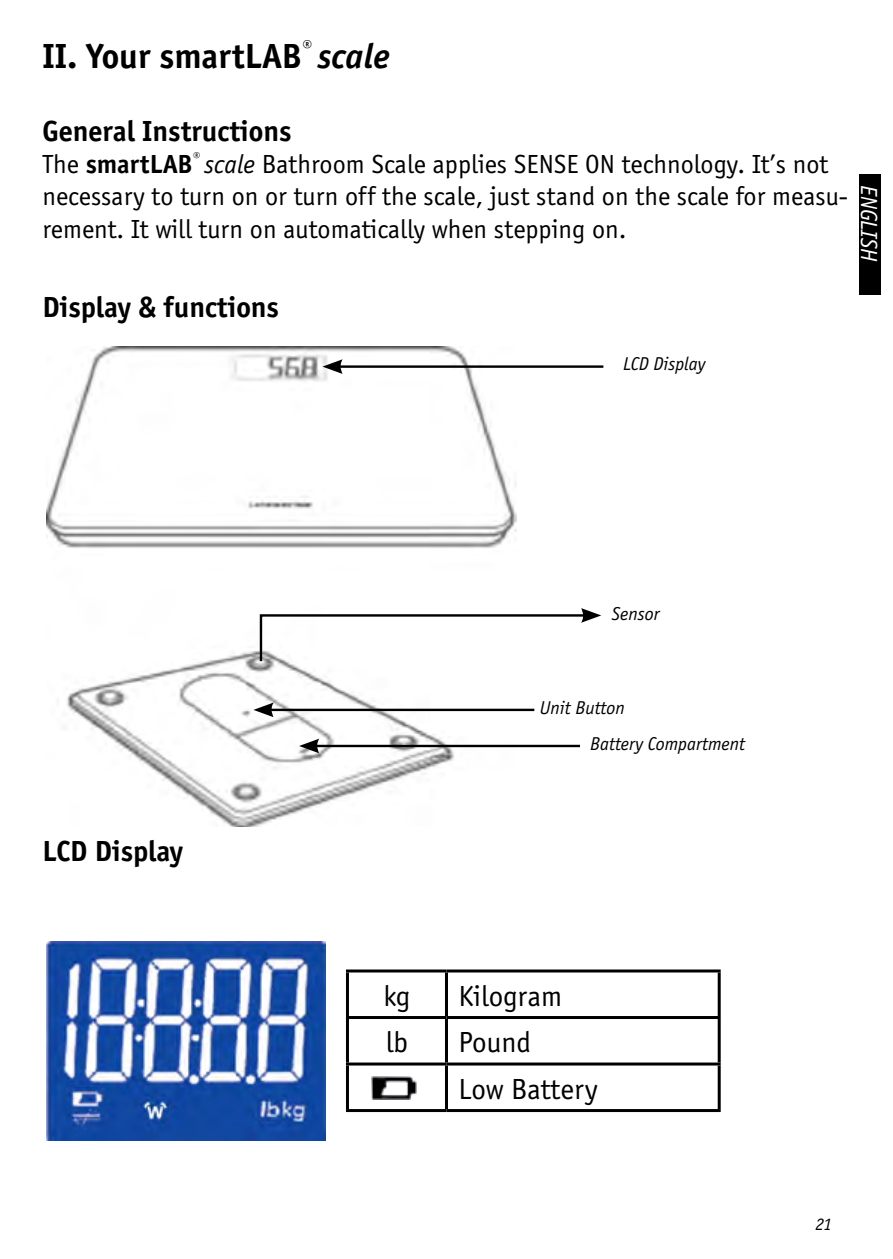
<style>
.page{position:relative;width:893px;height:1259px;background:#fff}
.page>*{position:absolute;margin:0;border:0;box-sizing:border-box;transform-origin:0 0}
.t1{font:700 36px "Officina Sans";color:#000}
.t2{font:700 30px "Officina Sans";color:#000}
.t3{font:30px/46.5px "Officina Sans";color:#000}
.t4{font:27px/32.4px "Officina Sans";color:#000}
.t5{font:italic 24px "Officina Sans";color:#fff}
.t6{font:italic 19.2px/36px "Officina Sans";color:#000}
.t7{font:italic 18px "Officina Sans";color:#000}
.s1{font-style:italic}
.s2{font-weight:700}
</style>
<div class="page">
<div style="left:859px;top:174px;width:22px;height:121px;background:#000"></div>
<img style="left:46px;top:346px;width:470px;height:480px">
<hr style="left:338px;top:365px;width:265px;height:3px;background:#000">
<svg style="left:322px;top:359px;width:21px;height:15px"></svg>
<hr style="left:269px;top:708px;width:265px;height:3px;background:#000">
<svg style="left:253px;top:702px;width:21px;height:15px"></svg>
<hr style="left:315px;top:745px;width:265px;height:2px;background:#000">
<svg style="left:299px;top:738px;width:20px;height:15px"></svg>
<svg style="left:259px;top:608px;width:342px;height:55px"></svg>
<img style="left:46px;top:942px;width:280px;height:198px">
<hr style="left:346px;top:969px;width:100px;height:3px;background:#000">
<hr style="left:346px;top:972px;width:3px;height:44px;background:#000">
<hr style="left:446px;top:969px;width:275px;height:3px;background:#000">
<hr style="left:445px;top:972px;width:3px;height:44px;background:#000">
<hr style="left:718px;top:972px;width:3px;height:44px;background:#000">
<hr style="left:346px;top:1016px;width:100px;height:3px;background:#000">
<hr style="left:346px;top:1019px;width:3px;height:43px;background:#000">
<hr style="left:446px;top:1016px;width:275px;height:3px;background:#000">
<hr style="left:445px;top:1019px;width:3px;height:43px;background:#000">
<hr style="left:718px;top:1019px;width:3px;height:43px;background:#000">
<hr style="left:346px;top:1062px;width:100px;height:3px;background:#000">
<hr style="left:346px;top:1065px;width:3px;height:44px;background:#000">
<hr style="left:446px;top:1062px;width:275px;height:3px;background:#000">
<hr style="left:445px;top:1065px;width:3px;height:44px;background:#000">
<hr style="left:718px;top:1065px;width:3px;height:44px;background:#000">
<hr style="left:346px;top:1109px;width:100px;height:3px;background:#000">
<hr style="left:446px;top:1109px;width:275px;height:3px;background:#000">
<img style="left:372px;top:1076px;width:44px;height:23px">
<h1 class="t1" style="left:43px;top:35px;width:349px">II. Your smartLAB<sup>®</sup> <span class="s1">scale</span></h1>
<p class="t2" style="left:43px;top:112px;width:250px">General Instructions</p>
<p class="t4" style="left:43px;top:148px;width:807px">The <span class="s2">smartLAB</span><sup>®</sup> <span class="s1">scale</span> Bathroom Scale applies SENSE ON technology. It’s not necessary to turn on or turn off the scale, just stand on the scale for measu&shy;rement. It will turn on automatically when stepping on.</p>
<p class="t5" style="left:882px;top:185px;width:78px;rotate:90deg">ENGLISH</p>
<p class="t2" style="left:43px;top:289px;width:238px">Display &amp; functions</p>
<p class="t6" style="left:623px;top:346px;width:83px">LCD Display</p>
<p class="t2" style="left:43px;top:832px;width:142px">LCD Display</p>
<p class="t6" style="left:612px;top:596px;width:49px">Sensor</p>
<p class="t6" style="left:590px;top:690px;width:156px;text-indent:-50px">Unit Button<br>Battery Compartment</p>
<p class="t3" style="left:383px;top:972px;width:29px">kg</p>
<p class="t3" style="left:458px;top:972px;width:105px">Kilogram</p>
<p class="t3" style="left:386px;top:1019px;width:24px">lb</p>
<p class="t3" style="left:458px;top:1019px;width:140px">Pound<br>Low Battery</p>
<p class="t7" style="left:815px;top:1213px;width:18px">21</p>
</div>
